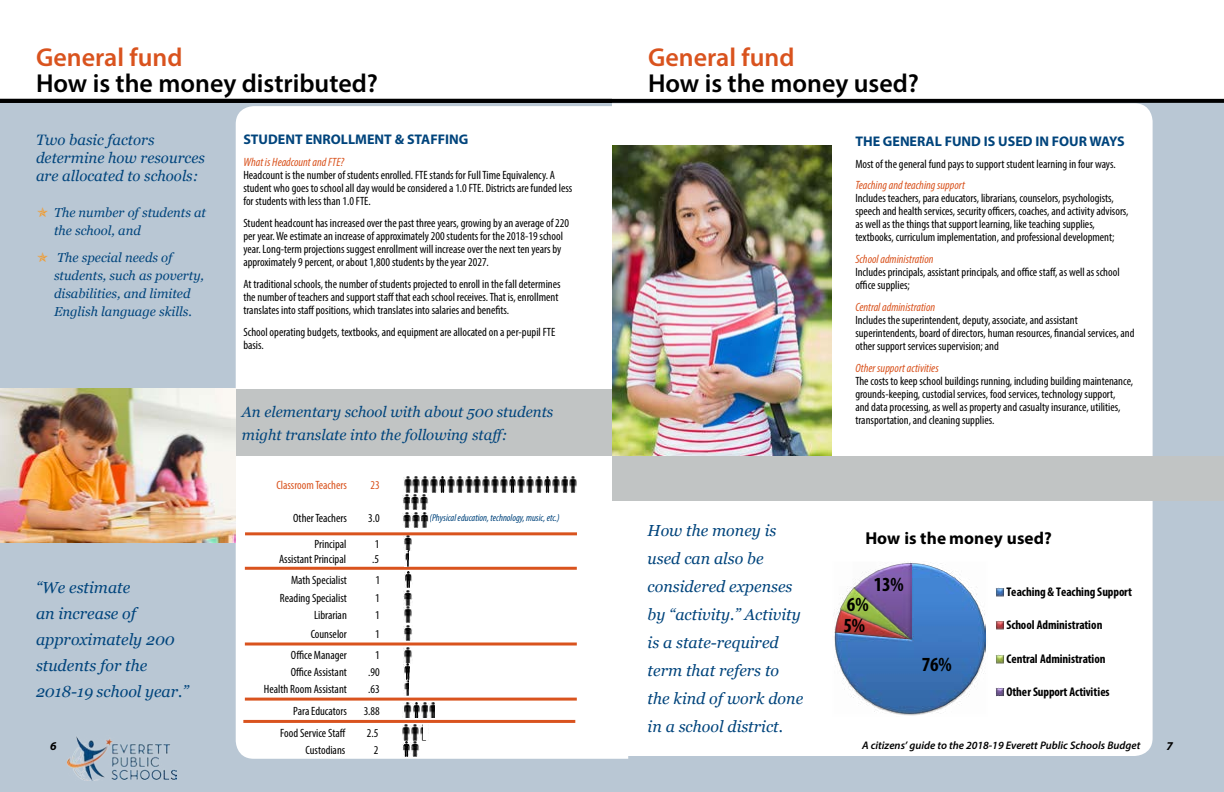
<style>
.page{position:relative;width:1224px;height:792px;background:#fff}
.page>*{position:absolute;margin:0;border:0;box-sizing:border-box;transform-origin:0 0}
.t1{font:600 26px "Myriad Pro";color:#000}
.t2{font:600 26px "Myriad Pro";color:#d9531e}
.t3{font:700 condensed 20.1px "Myriad Pro";color:#000}
.t4{font:700 17.3px "Myriad Pro";letter-spacing:.005em;color:#000}
.t5{font:italic 16px/28px "Georgia";color:#00447c}
.t6{font:italic 15px/18px "Georgia";color:#00447c}
.t7{font:700 14px "Myriad Pro";color:#00447c}
.t8{font:italic 13px/18px "Georgia";color:#00447c}
.t9{font:700 condensed 12.6px "Myriad Pro";letter-spacing:-.005em;color:#000}
.t10{font:condensed 12px/13px "Myriad Pro";color:#000}
.t11{font:italic condensed 12px "Myriad Pro";color:#d9531e}
.t12{font:condensed 12px "Myriad Pro";color:#d9531e}
.t13{font:italic 700 12px "Myriad Pro";color:#000}
.t14{font:italic 600 11px "Myriad Pro";color:#000}
.t15{font:italic condensed 10px "Myriad Pro";color:#00447c}
</style>
<div class="page">
<div style="left:0;top:102px;width:1224px;height:690px;background:#b9c7d4"></div>
<img style="left:68px;top:736px;width:108px;height:44px">
<div style="left:236px;top:106px;width:392px;height:653px;background:#fff"></div>
<div style="left:0;top:389px;width:612px;height:67px;background:#c1c4c4"></div>
<svg style="left:612px;top:99px;width:612px;height:4px;background:#060607"></svg>
<div style="left:612px;top:103px;width:541px;height:653px;background:#fff"></div>
<hr style="left:0;top:99px;width:612px;height:4px;background:#000">
<img style="left:0;top:389px;width:236px;height:154px">
<img style="left:402px;top:725px;width:22px;height:15px">
<hr style="left:424px;top:725px;width:4px;height:15px;background:#fff">
<img style="left:402px;top:741px;width:17px;height:16px">
<hr style="left:243px;top:720px;width:332px;height:3px;background:#d9531e">
<div style="left:612px;top:456px;width:612px;height:44px;background:#c1c4c4"></div>
<img style="left:612px;top:146px;width:220px;height:310px">
<img style="left:832px;top:562px;width:156px;height:155px">
<img style="left:834px;top:562px;width:152px;height:152px">
<img style="left:835px;top:608px;width:5px;height:31px">
<img style="left:840px;top:587px;width:13px;height:52px">
<img style="left:853px;top:562px;width:58px;height:77px">
<svg style="left:995px;top:587px;width:10px;height:9px"></svg>
<svg style="left:995px;top:621px;width:10px;height:9px"></svg>
<svg style="left:995px;top:654px;width:10px;height:9px"></svg>
<svg style="left:995px;top:688px;width:10px;height:9px"></svg>
<img style="left:403px;top:535px;width:9px;height:16px">
<img style="left:403px;top:590px;width:9px;height:15px">
<img style="left:403px;top:607px;width:9px;height:15px">
<img style="left:403px;top:625px;width:9px;height:16px">
<img style="left:403px;top:703px;width:9px;height:15px">
<img style="left:412px;top:703px;width:23px;height:15px">
<img style="left:403px;top:648px;width:9px;height:15px">
<img style="left:403px;top:664px;width:7px;height:15px">
<img style="left:403px;top:680px;width:5px;height:16px">
<hr style="left:245px;top:532px;width:332px;height:3px;background:#d9531e">
<hr style="left:245px;top:567px;width:332px;height:3px;background:#d9531e">
<hr style="left:245px;top:643px;width:332px;height:3px;background:#d9531e">
<hr style="left:245px;top:698px;width:332px;height:3px;background:#d9531e">
<img style="left:403px;top:512px;width:26px;height:16px">
<img style="left:403px;top:477px;width:174px;height:15px">
<img style="left:404px;top:551px;width:5px;height:15px">
<img style="left:402px;top:494px;width:27px;height:16px">
<img style="left:404px;top:572px;width:9px;height:15px">
<h1 class="t2" style="left:36px;top:41px;width:148px">General fund</h1>
<h1 class="t1" style="left:36px;top:67px;width:344px">How is the money distributed?</h1>
<p class="t7" style="left:243px;top:131px;width:227px">STUDENT ENROLLMENT &amp; STAFFING</p>
<p class="t11" style="left:243px;top:155px;width:102px">What is Headcount and FTE?</p>
<p class="t10" style="left:243px;top:169px;width:331px">Headcount is the number of students enrolled. FTE stands for Full Time Equivalency. A student who goes to school all day would be considered a 1.0 FTE. Districts are funded less for students with less than 1.0 FTE.</p>
<p class="t10" style="left:243px;top:217px;width:327px">Student headcount has increased over the past three years, growing by an average of 220 per year. We estimate an increase of approximately 200 students for the 2018-19 school year. Long-term projections suggest enrollment will increase over the next ten years by approximately 9 percent, or about 1,800 students by the year 2027.</p>
<p class="t10" style="left:243px;top:278px;width:319px">At traditional schools, the number of students projected to enroll in the fall determines the number of teachers and support staff that each school receives. That is, enrollment translates into staff positions, which translates into salaries and benefits.</p>
<p class="t10" style="left:243px;top:326px;width:314px">School operating budgets, textbooks, and equipment are allocated on a per-pupil FTE basis.</p>
<p class="t6" style="left:36px;top:131px;width:170px">Two basic factors determine how resources are allocated to schools:</p>
<p class="t8" style="left:54px;top:204px;width:154px">The number of students at the school, and</p>
<p class="t8" style="left:54px;top:249px;width:152px">The special needs of students, such as poverty, disabilities, and limited<br>English language skills.</p>
<p class="t6" style="left:242px;top:400px;width:313px;line-height:23px">An elementary school with about 500 students might translate into the following staff:</p>
<p class="t12" style="left:276px;top:478px;width:72px">Classroom Teachers</p>
<p class="t12" style="left:371px;top:478px;width:11px">23</p>
<h1 class="t2" style="left:648px;top:41px;width:148px">General fund</h1>
<h1 class="t1" style="left:648px;top:67px;width:273px">How is the money used?</h1>
<p class="t7" style="left:855px;top:132px;width:271px">THE GENERAL FUND IS USED IN FOUR WAYS</p>
<p class="t10" style="left:855px;top:157px;width:262px">Most of the general fund pays to support student learning in four ways.</p>
<p class="t11" style="left:855px;top:178px;width:111px">Teaching and teaching support</p>
<p class="t10" style="left:855px;top:192px;width:275px">Includes teachers, para educators, librarians, counselors, psychologists, speech and health services, security officers, coaches, and activity advisors, as well as the things that support learning, like teaching supplies, textbooks, curriculum implementation, and professional development;</p>
<p class="t11" style="left:855px;top:252px;width:80px">School administration</p>
<p class="t10" style="left:855px;top:266px;width:266px">Includes principals, assistant principals, and office staff, as well as school office supplies;</p>
<p class="t11" style="left:855px;top:300px;width:81px">Central administration</p>
<p class="t10" style="left:855px;top:314px;width:281px">Includes the superintendent, deputy, associate, and assistant superintendents, board of directors, human resources, financial services, and other support services supervision; and</p>
<p class="t11" style="left:855px;top:361px;width:85px">Other support activities</p>
<p class="t10" style="left:855px;top:375px;width:279px">The costs to keep school buildings running, including building maintenance, grounds-keeping, custodial services, food services, technology support,<br>and data processing, as well as property and casualty insurance, utilities, transportation, and cleaning supplies.</p>
<p class="t10" style="left:293px;top:511px;width:55px">Other Teachers</p>
<p class="t10" style="left:368px;top:511px;width:13px">3.0</p>
<p class="t15" style="left:430px;top:512px;width:132px">(Physical education, technology, music, etc.)</p>
<h3 class="t5" style="left:648px;top:516px;width:157px">How the money is used can also be considered expenses by “activity.” Activity is a state-required term that refers to the kind of work done in a school district.</h3>
<h3 class="t4" style="left:866px;top:527px;width:188px">How is the money used?</h3>
<p class="t9" style="left:1006px;top:584px;width:127px">Teaching &amp; Teaching Support</p>
<p class="t9" style="left:1006px;top:617px;width:98px">School Administration</p>
<p class="t9" style="left:1006px;top:651px;width:101px">Central Administration</p>
<p class="t9" style="left:1006px;top:684px;width:105px">Other Support Activities</p>
<p class="t10" style="left:314px;top:537px;width:34px">Principal</p>
<p class="t10" style="left:375px;top:537px;width:6px">1</p>
<p class="t10" style="left:279px;top:553px;width:69px">Assistant Principal</p>
<p class="t10" style="left:372px;top:553px;width:8px">.5</p>
<p class="t10" style="left:291px;top:573px;width:57px">Math Specialist</p>
<p class="t10" style="left:375px;top:573px;width:6px">1</p>
<h2 class="t3" style="left:874px;top:572px;width:32px">13%</h2>
<h3 class="t5" style="left:36px;top:574px;width:154px;line-height:26px">“We estimate<br>an increase of approximately 200 students for the<br>2018-19 school year.”</h3>
<p class="t10" style="left:280px;top:591px;width:68px">Reading Specialist</p>
<p class="t10" style="left:375px;top:591px;width:6px">1</p>
<p class="t10" style="left:314px;top:609px;width:34px">Librarian</p>
<p class="t10" style="left:375px;top:609px;width:6px">1</p>
<p class="t10" style="left:311px;top:627px;width:38px">Counselor</p>
<p class="t10" style="left:375px;top:627px;width:6px">1</p>
<h2 class="t3" style="left:847px;top:592px;width:23px">6%</h2>
<h2 class="t3" style="left:843px;top:612px;width:23px">5%</h2>
<p class="t10" style="left:291px;top:649px;width:57px">Office Manager</p>
<p class="t10" style="left:375px;top:649px;width:6px">1</p>
<p class="t10" style="left:291px;top:665px;width:58px">Office Assistant</p>
<p class="t10" style="left:368px;top:665px;width:13px">.90</p>
<p class="t10" style="left:264px;top:682px;width:84px">Health Room Assistant</p>
<p class="t10" style="left:368px;top:682px;width:13px">.63</p>
<h2 class="t3" style="left:922px;top:652px;width:32px">76%</h2>
<p class="t10" style="left:293px;top:704px;width:55px">Para Educators</p>
<p class="t10" style="left:364px;top:704px;width:18px">3.88</p>
<p class="t10" style="left:280px;top:726px;width:67px">Food Service Staff</p>
<p class="t10" style="left:367px;top:726px;width:13px">2.5</p>
<p class="t10" style="left:306px;top:743px;width:41px">Custodians</p>
<p class="t10" style="left:374px;top:743px;width:6px">2</p>
<p class="t14" style="left:862px;top:739px;width:280px">A citizens’ guide to the 2018-19 Everett Public Schools Budget</p>
<p class="t13" style="left:50px;top:738px;width:8px">6</p>
<p class="t13" style="left:1166px;top:738px;width:8px">7</p>
</div>
